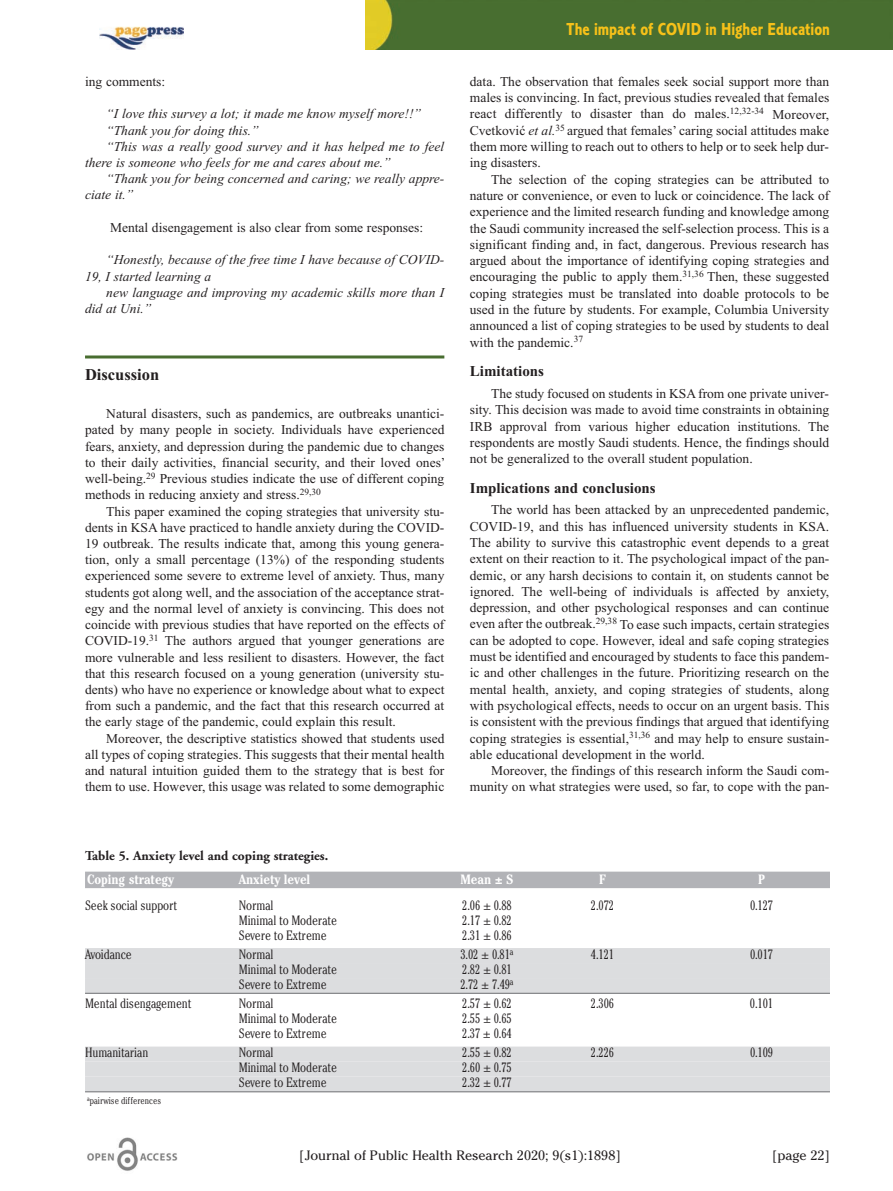
<style>
.page{position:relative;width:893px;height:1191px;background:#fff}
.page>*{position:absolute;margin:0;border:0;box-sizing:border-box;transform-origin:0 0}
.t1{font:18px "Corinthian Bold Condensed Plain";color:#f7c119}
.t2{font:700 16.5px "Times New Roman";color:#231f20}
.t3{font:700 15px "Times New Roman";color:#231f20}
.t4{font:13.5px/16.4px "Times New Roman";color:#231f20;text-align:justify}
.t5{font:300 condensed 13.5px "Cheltenham";letter-spacing:-.01em;color:#231f20}
.t6{font:italic 13.5px/16.2px "Times New Roman";color:#231f20}
.t7{font:13.5px "Cheltenham";color:#231f20}
.t8{font:700 13.5px "Adobe Garamond";color:#231f20}
.t9{font:700 condensed 13.5px "Cheltenham";letter-spacing:-.01em;color:#fff}
.t10{font:300 condensed 9.75px "Cheltenham";color:#231f20}
.s1{font-style:italic}
</style>
<div class="page">
<hr style="left:85px;top:355px;width:359px;height:3px;background:#486d30">
<img style="left:87px;top:1137px;width:91px;height:34px">
<div style="left:366px;top:0;width:527px;height:49px;background:#486e30"></div>
<img style="left:100px;top:26px;width:84px;height:24px">
<div style="left:85px;top:871px;width:745px;height:17px;background:#b2b3b7"></div>
<div style="left:85px;top:948px;width:745px;height:15px;background:#dcdddf"></div>
<div style="left:85px;top:963px;width:745px;height:15px;background:#dcdddf"></div>
<div style="left:85px;top:978px;width:745px;height:15px;background:#dcdddf"></div>
<hr style="left:85px;top:993px;width:745px;height:1px;background:#6c6d70">
<div style="left:85px;top:1046px;width:745px;height:15px;background:#dcdddf"></div>
<div style="left:85px;top:1061px;width:745px;height:15px;background:#dcdddf"></div>
<div style="left:85px;top:1076px;width:745px;height:15px;background:#dcdddf"></div>
<hr style="left:85px;top:1091px;width:745px;height:1px;background:#6c6d70">
<p class="t4" style="left:85px;top:73px;width:82px">ing comments:</p>
<p class="t6" style="left:106px;top:106px;width:316px">“I love this survey a lot; it made me know myself more!!”</p>
<p class="t6" style="left:106px;top:122px;width:154px">“Thank you for doing this.”</p>
<p class="t6" style="left:106px;top:138px;width:339px">“This was a really good survey and it has helped me to feel</p>
<p class="t6" style="left:85px;top:154px;width:307px">there is someone who feels for me and cares about me.”</p>
<p class="t6" style="left:106px;top:170px;width:340px">“Thank you for being concerned and caring; we really appre-</p>
<p class="t6" style="left:85px;top:187px;width:50px">ciate it.”</p>
<p class="t4" style="left:110px;top:219px;width:315px">Mental disengagement is also clear from some responses:</p>
<p class="t6" style="left:85px;top:252px;width:361px;text-indent:21px">“Honestly, because of the free time I have because of COVID-<br>19, I started learning a</p>
<p class="t6" style="left:85px;top:284px;width:361px;text-indent:21px">new language and improving my academic skills more than I did at Uni.”</p>
<p class="t2" style="left:85px;top:364px;width:76px">Discussion</p>
<p class="t4" style="left:85px;top:405px;width:362px;text-indent:21px">Natural disasters, such as pandemics, are outbreaks unantici&shy;pated by many people in society. Individuals have experienced fears, anxiety, and depression during the pandemic due to changes to their daily activities, financial security, and their loved ones’ well-being.<sup>29</sup> Previous studies indicate the use of different coping methods in reducing anxiety and stress.<sup>29,30</sup></p>
<p class="t4" style="left:85px;top:503px;width:361px;text-indent:21px">This paper examined the coping strategies that university stu&shy;dents in KSA have practiced to handle anxiety during the COVID-19 outbreak. The results indicate that, among this young genera&shy;tion, only a small percentage (13%) of the responding students experienced some severe to extreme level of anxiety. Thus, many students got along well, and the association of the acceptance strat&shy;egy and the normal level of anxiety is convincing. This does not coincide with previous studies that have reported on the effects of COVID-19.<sup>31</sup> The authors argued that younger generations are more vulnerable and less resilient to disasters. However, the fact that this research focused on a young generation (university stu&shy;dents) who have no experience or knowledge about what to expect from such a pandemic, and the fact that this research occurred at the early stage of the pandemic, could explain this result.</p>
<p class="t4" style="left:85px;top:730px;width:361px;text-indent:21px">Moreover, the descriptive statistics showed that students used all types of coping strategies. This suggests that their mental health and natural intuition guided them to the strategy that is best for them to use. However, this usage was related to some demographic</p>
<h1 class="t1" style="left:566px;top:23px;width:265px">The impact of COVID in Higher Education</h1>
<p class="t4" style="left:470px;top:73px;width:361px">data. The observation that females seek social support more than males is convincing. In fact, previous studies revealed that females react differently to disaster than do males.<sup>12,32-34</sup> Moreover, Cvetković <span class="s1">et al.</span><sup>35</sup> argued that females’ caring social attitudes make them more willing to reach out to others to help or to seek help dur&shy;ing disasters.</p>
<p class="t4" style="left:470px;top:171px;width:361px;text-indent:21px">The selection of the coping strategies can be attributed to nature or convenience, or even to luck or coincidence. The lack of experience and the limited research funding and knowledge among the Saudi community increased the self-selection process. This is a significant finding and, in fact, dangerous. Previous research has argued about the importance of identifying coping strategies and encouraging the public to apply them.<sup>31,36</sup> Then, these suggested coping strategies must be translated into doable protocols to be used in the future by students. For example, Columbia University announced a list of coping strategies to be used by students to deal with the pandemic.<sup>37</sup></p>
<p class="t3" style="left:470px;top:362px;width:76px">Limitations</p>
<p class="t4" style="left:470px;top:385px;width:361px;text-indent:21px">The study focused on students in KSA from one private univer&shy;sity. This decision was made to avoid time constraints in obtaining IRB approval from various higher education institutions. The respondents are mostly Saudi students. Hence, the findings should not be generalized to the overall student population.</p>
<p class="t3" style="left:470px;top:479px;width:187px">Implications and conclusions</p>
<p class="t4" style="left:470px;top:501px;width:361px;text-indent:21px">The world has been attacked by an unprecedented pandemic, COVID-19, and this has influenced university students in KSA.<br>The ability to survive this catastrophic event depends to a great extent on their reaction to it. The psychological impact of the pan&shy;demic, or any harsh decisions to contain it, on students cannot be ignored. The well-being of individuals is affected by anxiety, depression, and other psychological responses and can continue even after the outbreak.<sup>29,38</sup> To ease such impacts, certain strategies can be adopted to cope. However, ideal and safe coping strategies must be identified and encouraged by students to face this pandem&shy;ic and other challenges in the future. Prioritizing research on the mental health, anxiety, and coping strategies of students, along with psychological effects, needs to occur on an urgent basis. This is consistent with the previous findings that argued that identifying coping strategies is essential,<sup>31,36</sup> and may help to ensure sustain&shy;able educational development in the world.</p>
<p class="t4" style="left:470px;top:762px;width:361px;text-align:right">Moreover, the findings of this research inform the Saudi com&shy;munity on what strategies were used, so far, to cope with the pan-</p>
<p class="t8" style="left:85px;top:850px;width:245px">Table 5. Anxiety level and coping strategies.</p>
<p class="t9" style="left:87px;top:874px;width:89px">Coping strategy</p>
<p class="t9" style="left:239px;top:874px;width:73px">Anxiety level</p>
<p class="t9" style="left:460px;top:874px;width:55px">Mean ± S</p>
<p class="t9" style="left:599px;top:874px;width:8px">F</p>
<p class="t9" style="left:758px;top:874px;width:8px">P</p>
<p class="t5" style="left:85px;top:900px;width:94px">Seek social support</p>
<p class="t5" style="left:239px;top:900px;width:36px">Normal</p>
<p class="t5" style="left:462px;top:900px;width:51px">2.06 ± 0.88</p>
<p class="t5" style="left:591px;top:900px;width:25px">2.072</p>
<p class="t5" style="left:750px;top:900px;width:25px">0.127</p>
<p class="t5" style="left:239px;top:915px;width:100px">Minimal to Moderate</p>
<p class="t5" style="left:462px;top:915px;width:51px">2.17 ± 0.82</p>
<p class="t5" style="left:239px;top:930px;width:90px">Severe to Extreme</p>
<p class="t5" style="left:462px;top:930px;width:51px">2.31 ± 0.86</p>
<p class="t5" style="left:85px;top:949px;width:48px">Avoidance</p>
<p class="t5" style="left:239px;top:949px;width:36px">Normal</p>
<p class="t5" style="left:460px;top:949px;width:55px">3.02 ± 0.81<sup>a</sup></p>
<p class="t5" style="left:591px;top:949px;width:25px">4.121</p>
<p class="t5" style="left:750px;top:949px;width:25px">0.017</p>
<p class="t5" style="left:239px;top:964px;width:100px">Minimal to Moderate</p>
<p class="t5" style="left:462px;top:964px;width:51px">2.82 ± 0.81</p>
<p class="t5" style="left:239px;top:979px;width:90px">Severe to Extreme</p>
<p class="t5" style="left:460px;top:979px;width:55px">2.72 ± 7.49<sup>a</sup></p>
<p class="t5" style="left:85px;top:998px;width:108px">Mental disengagement</p>
<p class="t5" style="left:239px;top:998px;width:36px">Normal</p>
<p class="t5" style="left:462px;top:998px;width:51px">2.57 ± 0.62</p>
<p class="t5" style="left:591px;top:998px;width:25px">2.306</p>
<p class="t5" style="left:750px;top:998px;width:25px">0.101</p>
<p class="t5" style="left:239px;top:1013px;width:100px">Minimal to Moderate</p>
<p class="t5" style="left:462px;top:1013px;width:51px">2.55 ± 0.65</p>
<p class="t5" style="left:239px;top:1028px;width:90px">Severe to Extreme</p>
<p class="t5" style="left:462px;top:1028px;width:51px">2.37 ± 0.64</p>
<p class="t5" style="left:85px;top:1047px;width:65px">Humanitarian</p>
<p class="t5" style="left:239px;top:1047px;width:36px">Normal</p>
<p class="t5" style="left:462px;top:1047px;width:51px">2.55 ± 0.82</p>
<p class="t5" style="left:591px;top:1047px;width:25px">2.226</p>
<p class="t5" style="left:750px;top:1047px;width:25px">0.109</p>
<p class="t5" style="left:239px;top:1062px;width:100px">Minimal to Moderate</p>
<p class="t5" style="left:462px;top:1062px;width:51px">2.60 ± 0.75</p>
<p class="t5" style="left:239px;top:1077px;width:90px">Severe to Extreme</p>
<p class="t5" style="left:462px;top:1077px;width:51px">2.32 ± 0.77</p>
<p class="t10" style="left:87px;top:1096px;width:76px"><sup>a</sup>pairwise differences</p>
<p class="t7" style="left:299px;top:1147px;width:323px">[Journal of Public Health Research 2020; 9(s1):1898]</p>
<p class="t7" style="left:772px;top:1147px;width:59px">[page 22]</p>
</div>
